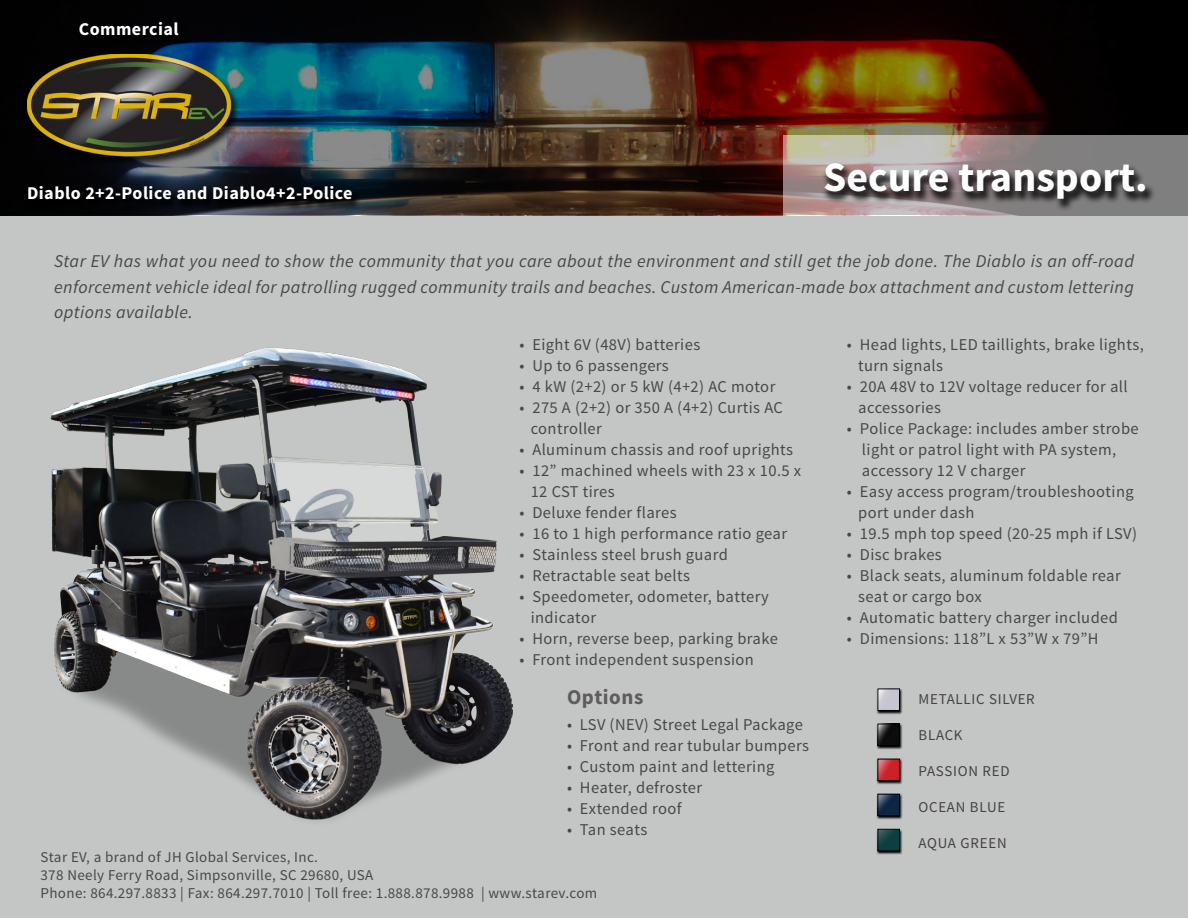
<style>
.page{position:relative;width:1188px;height:918px;background:#fff}
.page>*{position:absolute;margin:0;border:0;box-sizing:border-box;transform-origin:0 0}
.t1{font:700 42px "Source Sans Pro";color:#fff}
.t2{font:700 21px "Source Sans Pro";letter-spacing:.025em;color:#5e5d5c}
.t3{font:italic 18px/25.5px "Source Sans Pro";letter-spacing:.025em;color:#48484a;text-align:justify}
.t4{font:700 18px "Source Sans Pro";letter-spacing:.025em;color:#fff}
.t5{font:16.5px/21px "Source Sans Pro";letter-spacing:.025em;color:#48484a}
.t6{font:15px/18px "Source Sans Pro";letter-spacing:.025em;color:#48484a}
.t7{font:15px "Source Sans Pro";letter-spacing:.05em;color:#474342}
</style>
<div class="page">
<div style="left:0;top:216px;width:1188px;height:702px;background:#c3c6c5"></div>
<img style="left:0;top:1px;width:1187px;height:214px">
<div style="left:24px;top:53px;width:217px;height:115px;background:#000;opacity:.75"></div>
<img style="left:27px;top:54px;width:203px;height:103px">
<div style="left:76px;top:21px;width:113px;height:27px;background:#000"></div>
<div style="left:25px;top:185px;width:337px;height:27px;background:#000;opacity:.75"></div>
<svg style="left:783px;top:135px;width:405px;height:81px;background:#a09793"></svg>
<div style="left:821px;top:162px;width:335px;height:50px;background:#000;opacity:.75"></div>
<img style="left:51px;top:347px;width:461px;height:474px">
<svg style="left:877px;top:829px;width:26px;height:26px"></svg>
<div style="left:878px;top:829px;width:22px;height:22px;border:1px solid #000"></div>
<svg style="left:877px;top:723px;width:26px;height:27px"></svg>
<img style="left:880px;top:726px;width:18px;height:18px">
<div style="left:878px;top:724px;width:22px;height:22px;border:1px solid #000"></div>
<svg style="left:877px;top:759px;width:26px;height:26px"></svg>
<img style="left:880px;top:761px;width:18px;height:18px">
<div style="left:878px;top:759px;width:22px;height:22px;border:1px solid #000"></div>
<svg style="left:877px;top:794px;width:26px;height:26px"></svg>
<img style="left:880px;top:796px;width:18px;height:18px">
<div style="left:878px;top:794px;width:22px;height:22px;border:1px solid #000"></div>
<svg style="left:877px;top:688px;width:26px;height:27px"></svg>
<img style="left:880px;top:690px;width:18px;height:19px">
<div style="left:878px;top:688px;width:22px;height:23px;border:1px solid #000"></div>
<svg style="left:878px;top:830px;width:21px;height:20px"></svg>
<p class="t4" style="left:79px;top:18px;width:101px">Commercial</p>
<p class="t4" style="left:27px;top:182px;width:327px">Diablo 2+2-Police and Diablo4+2-Police</p>
<h1 class="t1" style="left:823px;top:150px;width:326px">Secure transport.</h1>
<p class="t3" style="left:54px;top:249px;width:1082px">Star EV has what you need to show the community that you care about the environment and still get the job done. The Diablo is an off-road enforcement vehicle ideal for patrolling rugged community trails and beaches. Custom American-made box attachment and custom lettering options available.</p>
<p class="t5" style="left:519px;top:334px;width:182px">• Eight 6V (48V) batteries</p>
<p class="t5" style="left:519px;top:355px;width:151px">• Up to 6 passengers</p>
<p class="t5" style="left:519px;top:376px;width:257px">• 4 kW (2+2) or 5 kW (4+2) AC motor</p>
<p class="t5" style="left:531px;top:397px;width:254px;text-indent:-11px">• 275 A (2+2) or 350 A (4+2) Curtis AC controller</p>
<p class="t5" style="left:519px;top:439px;width:275px">• Aluminum chassis and roof uprights</p>
<p class="t5" style="left:531px;top:460px;width:272px;text-indent:-11px">• 12” machined wheels with 23 x 10.5 x<br>12 CST tires</p>
<p class="t5" style="left:519px;top:502px;width:159px">• Deluxe fender flares</p>
<p class="t5" style="left:519px;top:523px;width:269px">• 16 to 1 high performance ratio gear</p>
<p class="t5" style="left:519px;top:544px;width:210px">• Stainless steel brush guard</p>
<p class="t5" style="left:519px;top:565px;width:172px">• Retractable seat belts</p>
<p class="t5" style="left:531px;top:586px;width:240px;text-indent:-11px">• Speedometer, odometer, battery indicator</p>
<p class="t5" style="left:519px;top:628px;width:260px">• Horn, reverse beep, parking brake</p>
<p class="t5" style="left:519px;top:649px;width:236px">• Front independent suspension</p>
<p class="t5" style="left:858px;top:334px;width:287px;text-indent:-11px">• Head lights, LED taillights, brake lights, turn signals</p>
<p class="t5" style="left:858px;top:376px;width:271px;text-indent:-11px">• 20A 48V to 12V voltage reducer for all accessories</p>
<p class="t5" style="left:862px;top:418px;width:278px;text-indent:-15px">• Police Package: includes amber strobe light or patrol light with PA system, accessory 12 V charger</p>
<p class="t5" style="left:858px;top:481px;width:277px;text-indent:-11px">• Easy access program/troubleshooting port under dash</p>
<p class="t5" style="left:847px;top:523px;width:292px">• 19.5 mph top speed (20-25 mph if LSV)</p>
<p class="t5" style="left:847px;top:544px;width:96px">• Disc brakes</p>
<p class="t5" style="left:858px;top:565px;width:264px;text-indent:-11px">• Black seats, aluminum foldable rear seat or cargo box</p>
<p class="t5" style="left:847px;top:607px;width:273px">• Automatic battery charger included</p>
<p class="t5" style="left:847px;top:628px;width:253px">• Dimensions: 118”L x 53”W x 79”H</p>
<p class="t2" style="left:567px;top:684px;width:78px">Options</p>
<p class="t5" style="left:567px;top:714px;width:237px">• LSV (NEV) Street Legal Package</p>
<p class="t5" style="left:567px;top:735px;width:243px">• Front and rear tubular bumpers</p>
<p class="t5" style="left:567px;top:756px;width:209px">• Custom paint and lettering</p>
<p class="t5" style="left:567px;top:777px;width:137px">• Heater, defroster</p>
<p class="t5" style="left:567px;top:798px;width:116px">• Extended roof</p>
<p class="t5" style="left:567px;top:819px;width:82px">• Tan seats</p>
<p class="t6" style="left:40px;top:848px;width:558px">Star EV, a brand of JH Global Services, Inc.<br>378 Neely Ferry Road, Simpsonville, SC 29680, USA<br>Phone: 864.297.8833 | Fax: 864.297.7010 | Toll free: 1.888.878.9988 | www.starev.com</p>
<p class="t7" style="left:919px;top:689px;width:118px">METALLIC SILVER</p>
<p class="t7" style="left:919px;top:725px;width:46px">BLACK</p>
<p class="t7" style="left:919px;top:761px;width:93px">PASSION RED</p>
<p class="t7" style="left:919px;top:797px;width:88px">OCEAN BLUE</p>
<p class="t7" style="left:919px;top:833px;width:90px">AQUA GREEN</p>
</div>
